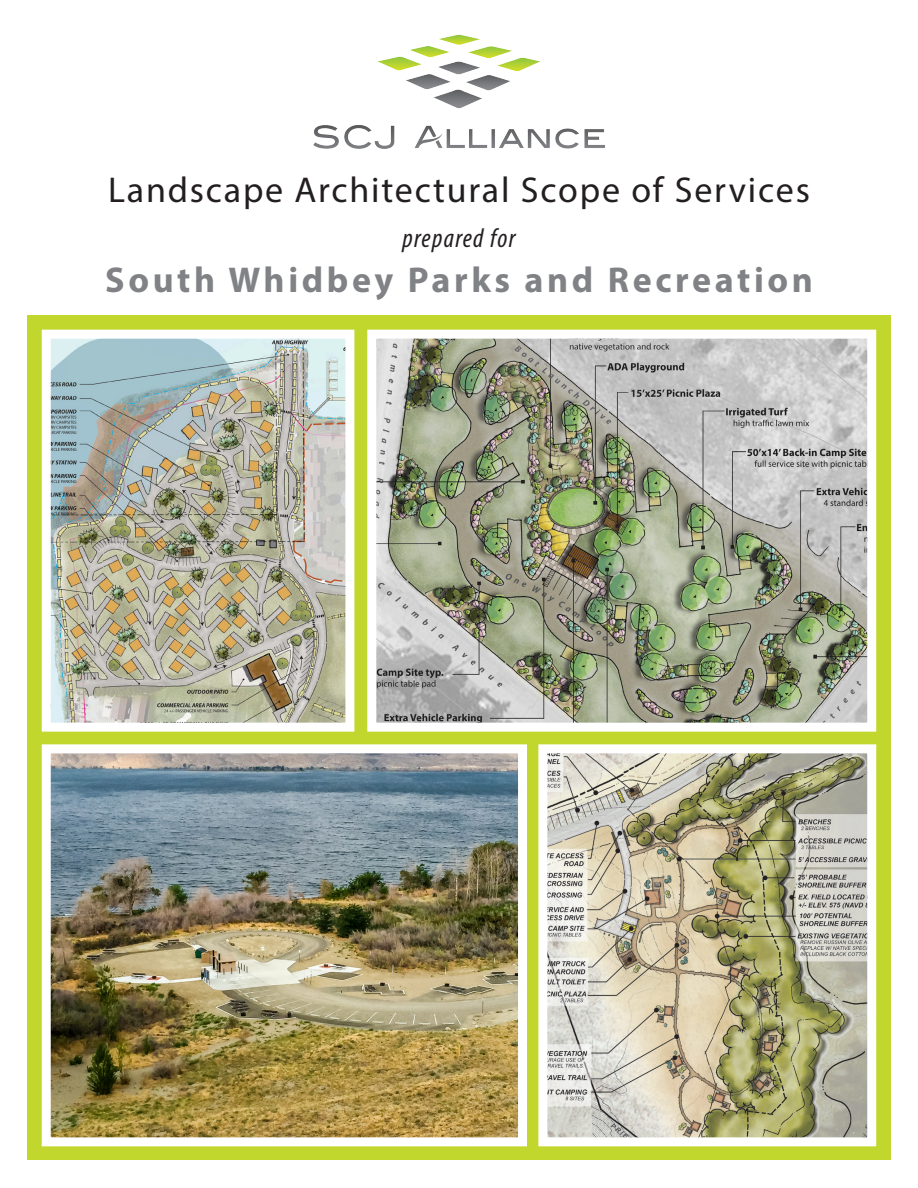
<style>
.page{position:relative;width:918px;height:1188px;background:#fff}
.page>*{position:absolute;margin:0;border:0;box-sizing:border-box;transform-origin:0 0}
.t1{font:36px "Myriad Pro";letter-spacing:.05em;color:#231f20}
.t2{font:700 36px "Myriad Pro";letter-spacing:.1em;color:#808285}
.t3{font:italic condensed 27px "Myriad Pro";letter-spacing:.05em;color:#231f20}
</style>
<div class="page">
<div style="left:27px;top:316px;width:864px;height:844px;background:#c1d72e"></div>
<img style="left:548px;top:754px;width:318px;height:382px">
<div style="left:538px;top:744px;width:338px;height:402px;border:9px solid #fff"></div>
<img style="left:52px;top:754px;width:465px;height:382px">
<div style="left:42px;top:744px;width:485px;height:402px;border:9px solid #fff"></div>
<img style="left:52px;top:340px;width:292px;height:382px">
<div style="left:42px;top:330px;width:312px;height:402px;border:9px solid #fff"></div>
<img style="left:377px;top:340px;width:489px;height:382px">
<div style="left:367px;top:330px;width:509px;height:402px;border:9px solid #fff"></div>
<img style="left:313px;top:34px;width:292px;height:115px">
<p class="t1" style="left:108px;top:167px;width:703px">Landscape Architectural Scope of Services</p>
<p class="t3" style="left:402px;top:221px;width:115px">prepared for</p>
<p class="t2" style="left:105px;top:256px;width:709px">South Whidbey Parks and Recreation</p>
</div>
